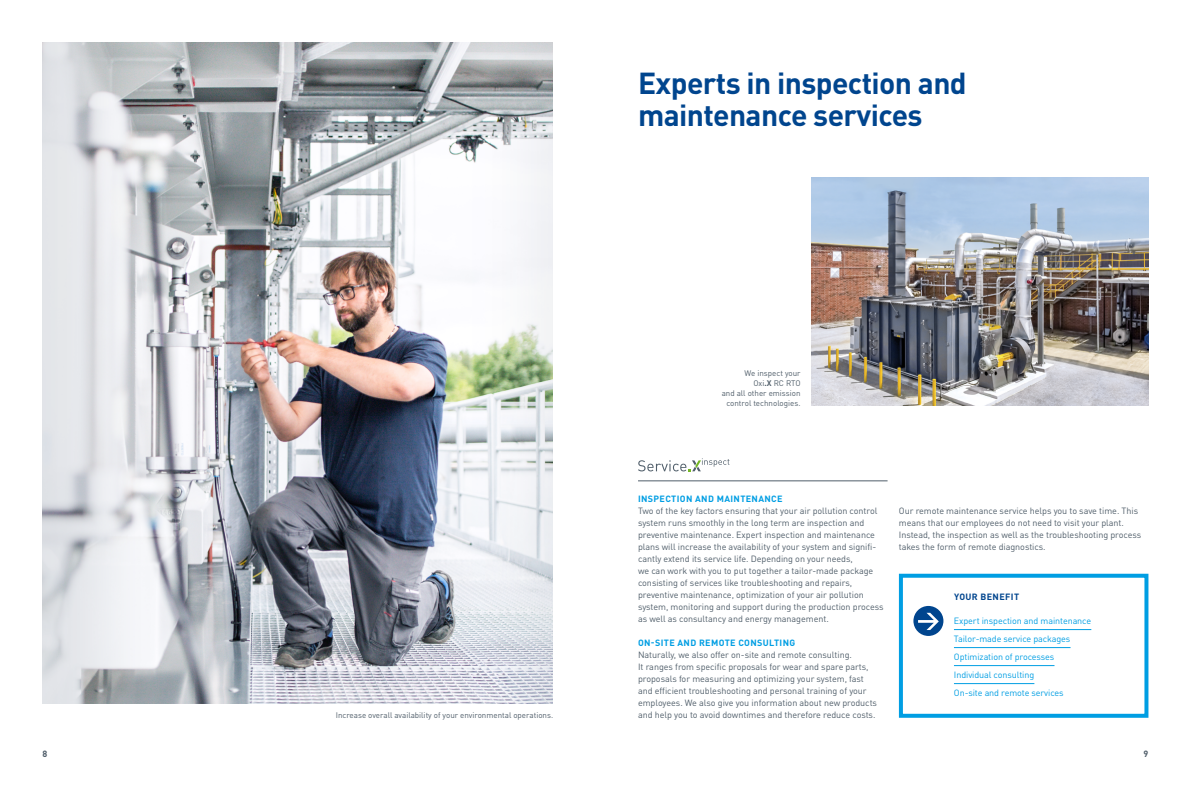
<style>
.page{position:relative;width:1191px;height:794px;background:#fff}
.page>*{position:absolute;margin:0;border:0;box-sizing:border-box;transform-origin:0 0}
.t1{font:700 30px/32px "DIN Pro";letter-spacing:-.02em;color:#00458e}
.t2{font:9px/12px "DIN Pro";letter-spacing:-.005em;color:#505e6a}
.t3{font:9px/18px "DIN Pro";letter-spacing:-.01em;color:#009ee3}
.t4{font:700 9px "DIN Pro";letter-spacing:.04em;color:#009ee3}
.t5{font:700 9px "DIN Pro";letter-spacing:.04em;color:#00458e}
.t6{font:700 9px "DIN Pro";color:#505e6a}
.t7{font:8px/10px "DIN Pro";color:#505e6a;text-align:right}
.s1{font-weight:700}
</style>
<div class="page">
<img style="left:43px;top:43px;width:510px;height:660px">
<img style="left:812px;top:178px;width:336px;height:228px">
<hr style="left:638px;top:481px;width:249px;height:1px;background:#505e6a">
<hr style="left:954px;top:629px;width:137px;height:1px;background:#009ee3">
<hr style="left:954px;top:647px;width:116px;height:1px;background:#009ee3">
<hr style="left:954px;top:665px;width:100px;height:1px;background:#009ee3">
<hr style="left:954px;top:683px;width:80px;height:1px;background:#009ee3">
<div style="left:899px;top:574px;width:249px;height:144px;border:4px solid #009ee3"></div>
<div style="left:913px;top:606px;width:30px;height:30px;background:#00458e;border-radius:50%"></div>
<svg style="left:918px;top:613px;width:20px;height:17px"></svg>
<svg style="left:638px;top:458px;width:91px;height:13px"></svg>
<h1 class="t1" style="left:638px;top:63px;width:330px">Experts in inspection and maintenance services</h1>
<p class="t7" style="left:336px;top:709px;width:219px">Increase overall availability of your environmental operations.</p>
<p class="t7" style="left:721px;top:367px;width:80px">We inspect your<br>Oxi<span class="s1">.X</span> RC RTO<br>and all other emission control technologies.</p>
<p class="t4" style="left:638px;top:491px;width:146px">INSPECTION AND MAINTENANCE</p>
<p class="t2" style="left:638px;top:503px;width:247px">Two of the key factors ensuring that your air pollution control system runs smoothly in the long term are inspection and preventive maintenance. Expert inspection and maintenance plans will increase the availability of your system and signifi&shy;cantly extend its service life. Depending on your needs,<br>we can work with you to put together a tailor-made package consisting of services like troubleshooting and repairs, preventive maintenance, optimization of your air pollution system, monitoring and support during the production process as well as consultancy and energy management.</p>
<p class="t4" style="left:638px;top:635px;width:159px">ON-SITE AND REMOTE CONSULTING</p>
<p class="t2" style="left:638px;top:647px;width:240px">Naturally, we also offer on-site and remote consulting.<br>It ranges from specific proposals for wear and spare parts, proposals for measuring and optimizing your system, fast and efficient troubleshooting and personal training of your employees. We also give you information about new products and help you to avoid downtimes and therefore reduce costs.</p>
<p class="t2" style="left:899px;top:503px;width:244px">Our remote maintenance service helps you to save time. This means that our employees do not need to visit your plant.<br>Instead, the inspection as well as the troubleshooting process takes the form of remote diagnostics.</p>
<p class="t5" style="left:954px;top:589px;width:67px">YOUR BENEFIT</p>
<p class="t3" style="left:954px;top:610px;width:139px">Expert inspection and maintenance<br>Tailor-made service packages<br>Optimization of processes<br>Individual consulting<br>On-site and remote services</p>
<p class="t6" style="left:43px;top:746px;width:6px">8</p>
<p class="t6" style="left:1143px;top:746px;width:6px">9</p>
</div>
